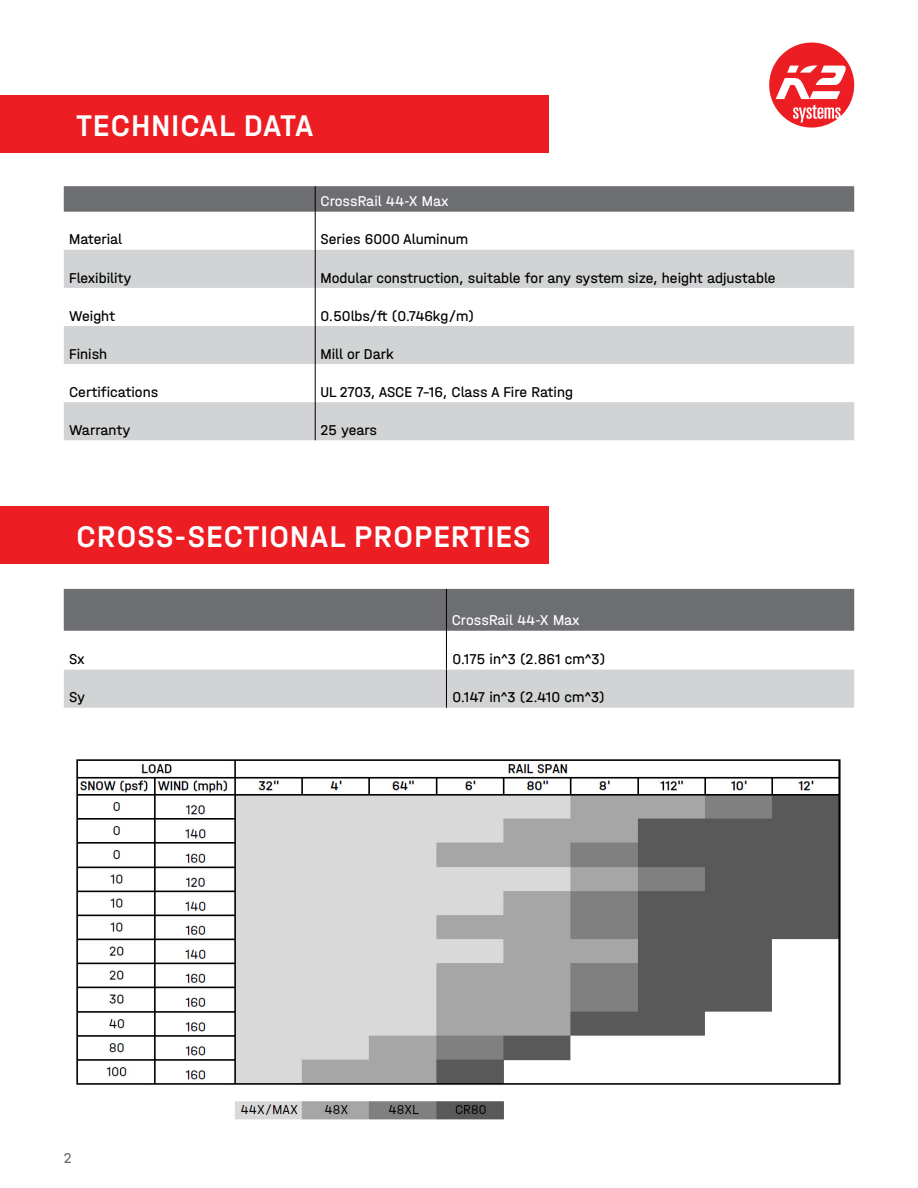
<style>
.page{position:relative;width:918px;height:1188px;background:#fff}
.page>*{position:absolute;margin:0;border:0;box-sizing:border-box;transform-origin:0 0}
.t1{font:31.5px "K2 Halvar Mittelschrift Medium";letter-spacing:.04em;color:#fff}
.t2{font:15px "K2 Halvar Mittelschrift Regular";color:#000}
.t3{font:15px "K2 Halvar Mittelschrift";color:#000}
.t4{font:15px "K2 Halvar Mittelschrift Regular";color:#fff}
.t5{font:15px "K2 Halvar Mittelschrift Regular";color:#6d6e71}
</style>
<div class="page">
<svg style="left:769px;top:43px;width:85px;height:85px"></svg>
<svg style="left:64px;top:250px;width:790px;height:190px;fill:#d1d3d4"></svg>
<svg style="left:64px;top:186px;width:790px;height:26px;background:#6f7073"></svg>
<hr style="left:315px;top:212px;width:1px;height:38px;background:#000">
<hr style="left:315px;top:250px;width:1px;height:38px;background:#000">
<hr style="left:315px;top:288px;width:1px;height:38px;background:#000">
<hr style="left:315px;top:326px;width:1px;height:38px;background:#000">
<hr style="left:315px;top:364px;width:1px;height:38px;background:#000">
<hr style="left:315px;top:402px;width:1px;height:38px;background:#000">
<div style="left:0;top:96px;width:549px;height:57px;background:#ed1d24"></div>
<div style="left:64px;top:589px;width:790px;height:42px;background:#6d6e71"></div>
<div style="left:64px;top:670px;width:790px;height:38px;background:#d1d3d4"></div>
<hr style="left:446px;top:589px;width:1px;height:42px;background:#000">
<hr style="left:446px;top:631px;width:1px;height:39px;background:#000">
<hr style="left:446px;top:670px;width:1px;height:38px;background:#000">
<div style="left:0;top:507px;width:549px;height:57px;background:#ed1d24"></div>
<img style="left:76px;top:759px;width:765px;height:361px">
<h1 class="t1" style="left:77px;top:107px;width:238px">TECHNICAL DATA</h1>
<p class="t4" style="left:321px;top:193px;width:130px">CrossRail 44-X Max</p>
<p class="t2" style="left:69px;top:231px;width:55px">Material</p>
<p class="t2" style="left:321px;top:231px;width:149px">Series 6000 Aluminum</p>
<p class="t2" style="left:69px;top:269px;width:64px">Flexibility</p>
<p class="t2" style="left:321px;top:269px;width:457px">Modular construction, suitable for any system size, height adjustable</p>
<p class="t2" style="left:69px;top:307px;width:47px">Weight</p>
<p class="t2" style="left:321px;top:307px;width:155px">0.50lbs/ft (0.746kg/m)</p>
<p class="t2" style="left:69px;top:345px;width:40px">Finish</p>
<p class="t2" style="left:321px;top:345px;width:75px">Mill or Dark</p>
<p class="t2" style="left:69px;top:383px;width:91px">Certifications</p>
<p class="t2" style="left:321px;top:383px;width:254px">UL 2703, ASCE 7-16, Class A Fire Rating</p>
<p class="t2" style="left:69px;top:421px;width:63px">Warranty</p>
<p class="t2" style="left:321px;top:421px;width:58px">25 years</p>
<h1 class="t1" style="left:77px;top:518px;width:456px">CROSS-SECTIONAL PROPERTIES</h1>
<p class="t4" style="left:452px;top:612px;width:130px">CrossRail 44-X Max</p>
<p class="t3" style="left:69px;top:650px;width:17px">Sx</p>
<p class="t3" style="left:453px;top:650px;width:154px">0.175 in^3 (2.861 cm^3)</p>
<p class="t3" style="left:69px;top:688px;width:18px">Sy</p>
<p class="t3" style="left:453px;top:688px;width:154px">0.147 in^3 (2.410 cm^3)</p>
<p class="t5" style="left:64px;top:1149px;width:9px">2</p>
</div>
